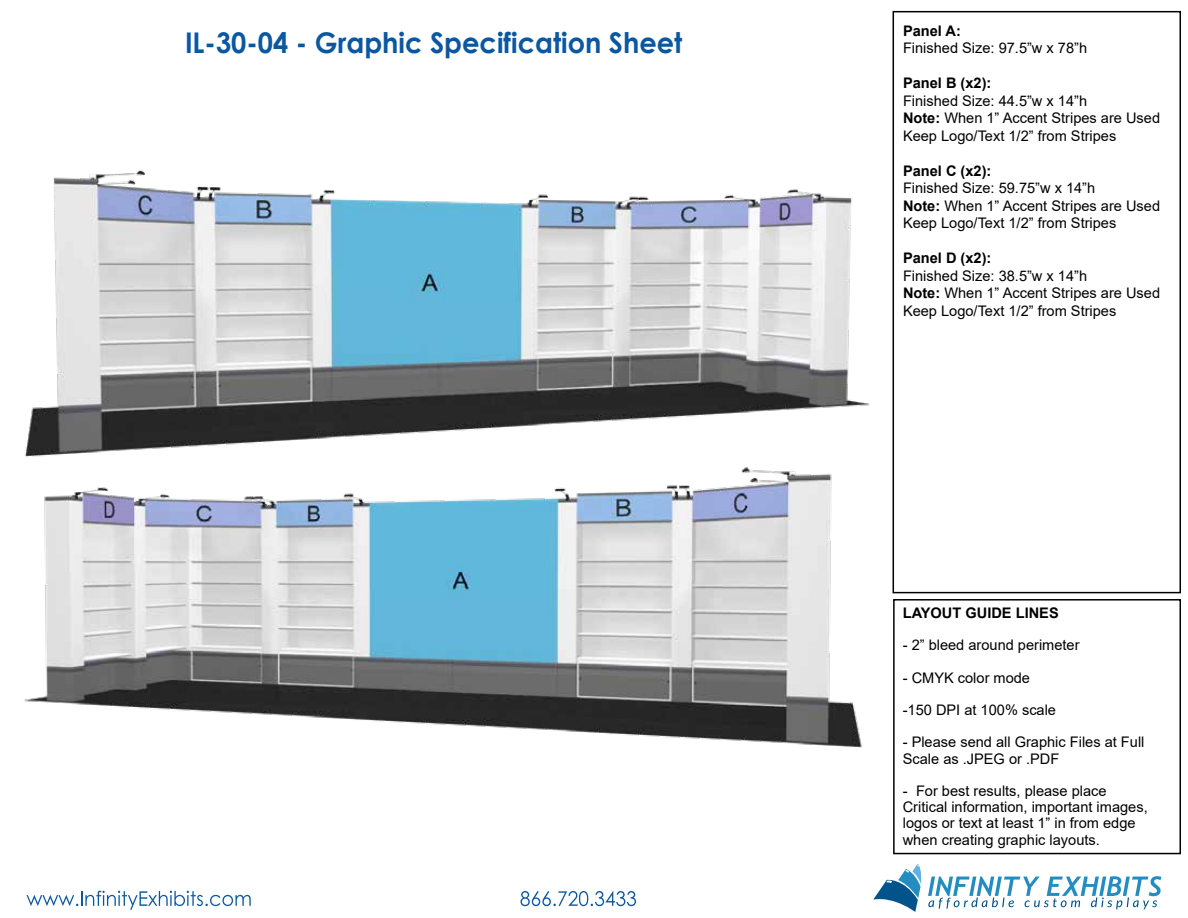
<style>
.page{position:relative;width:1188px;height:918px;background:#fff}
.page>*{position:absolute;margin:0;border:0;box-sizing:border-box;transform-origin:0 0}
.t1{font:700 28.5px "Century Gothic";color:#0b57a0;scale:.95 1}
.t2{font:14.55px/17.5px "Arial";color:#000}
.t3{font:700 14.55px "Arial";color:#000}
.s1{font-weight:700}
</style>
<div class="page">
<img style="left:53px;top:170px;width:799px;height:135px">
<img style="left:24px;top:305px;width:846px;height:443px">
<div style="left:893px;top:11px;width:288px;height:582px;border:2px solid #000"></div>
<div style="left:893px;top:599px;width:288px;height:255px;border:2px solid #000"></div>
<svg style="left:27px;top:891px;width:224px;height:19px"></svg>
<svg style="left:520px;top:891px;width:116px;height:15px"></svg>
<svg style="left:928px;top:876px;width:233px;height:33px"></svg>
<svg style="left:873px;top:864px;width:49px;height:48px"></svg>
<h1 class="t1" style="left:185px;top:21px;width:525px">IL-30-04 - Graphic Specification Sheet</h1>
<p class="t3" style="left:903px;top:20px;width:59px">Panel A:</p>
<p class="t2" style="left:903px;top:39px;width:186px">Finished Size: 97.5”w x 78”h</p>
<p class="t3" style="left:903px;top:73px;width:90px">Panel B (x2):</p>
<p class="t2" style="left:903px;top:92px;width:259px">Finished Size: 44.5”w x 14”h<br><span class="s1">Note:</span> When 1” Accent Stripes are Used<br>Keep Logo/Text 1/2” from Stripes</p>
<p class="t3" style="left:903px;top:161px;width:90px">Panel C (x2):</p>
<p class="t2" style="left:903px;top:179px;width:259px">Finished Size: 59.75”w x 14”h<br><span class="s1">Note:</span> When 1” Accent Stripes are Used<br>Keep Logo/Text 1/2” from Stripes</p>
<p class="t3" style="left:903px;top:248px;width:90px">Panel D (x2):</p>
<p class="t2" style="left:903px;top:267px;width:259px">Finished Size: 38.5”w x 14”h<br><span class="s1">Note:</span> When 1” Accent Stripes are Used<br>Keep Logo/Text 1/2” from Stripes</p>
<p class="t3" style="left:903px;top:603px;width:158px">LAYOUT GUIDE LINES</p>
<p class="t2" style="left:903px;top:636px;width:178px">- 2” bleed around perimeter</p>
<p class="t2" style="left:903px;top:669px;width:129px">- CMYK color mode</p>
<p class="t2" style="left:903px;top:701px;width:155px">-150 DPI at 100% scale</p>
<p class="t2" style="left:903px;top:734px;width:243px;line-height:16.2px">- Please send all Graphic Files at Full<br>Scale as .JPEG or .PDF</p>
<p class="t2" style="left:903px;top:783px;width:246px;line-height:16.2px">- For best results, please place Critical information, important images, logos or text at least 1” in from edge when creating graphic layouts.</p>
</div>
